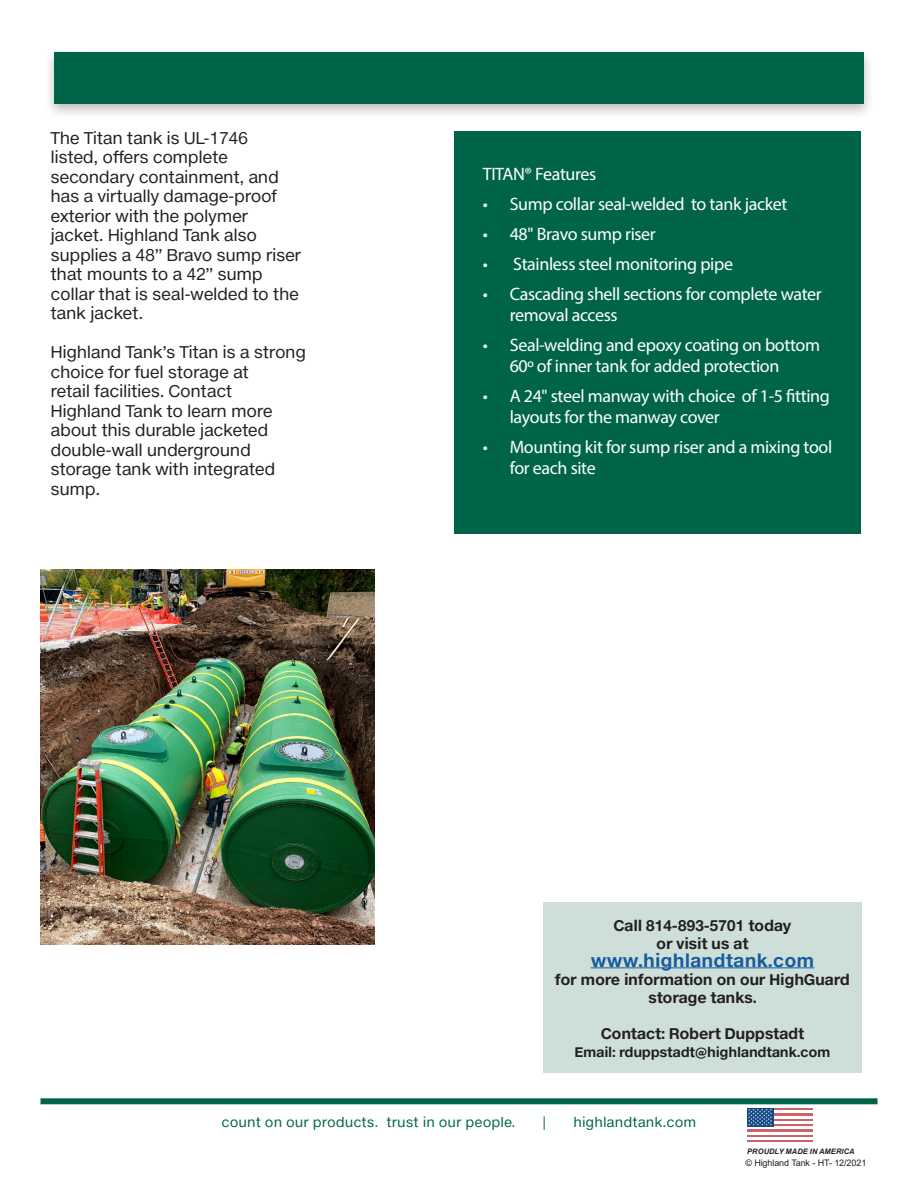
<style>
.page{position:relative;width:918px;height:1188px;background:#fff}
.page>*{position:absolute;margin:0;border:0;box-sizing:border-box;transform-origin:0 0}
.Body{font:18px/21px "Myriad Pro";letter-spacing:-.02em;color:#fff}
.t1{font:700 18px "Helvetica Neuee Text Pro";color:#175d9e}
.t2{font:16.5px/19.5px "Helvetica Neuee Text Pro";letter-spacing:-.025em;color:#231f20}
.t3{font:700 15px/18px "Helvetica Neuee Text Pro";letter-spacing:-.025em;color:#231f20;text-align:center}
.t4{font:13.5px "Helvetica Neuee Text Pro";color:#006548}
.t5{font:700 13.5px "Helvetica Neuee Text Pro";letter-spacing:-.025em;color:#231f20}
.Location_Address{font:9px "Arial";letter-spacing:-.01em;color:#231f20}
.Location_Name{font:italic 700 7.5px "Arial";letter-spacing:.01em;color:#231f20}
</style>
<div class="page">
<div style="left:40px;top:1098px;width:838px;height:6px;background:#006548"></div>
<hr style="left:747px;top:1108px;width:65px;height:3px;background:#cd6366">
<hr style="left:747px;top:1113px;width:65px;height:3px;background:#cd6366">
<hr style="left:747px;top:1119px;width:65px;height:2px;background:#cd6366">
<hr style="left:747px;top:1124px;width:65px;height:2px;background:#cd6366">
<hr style="left:747px;top:1129px;width:65px;height:3px;background:#cd6366">
<hr style="left:747px;top:1134px;width:65px;height:3px;background:#cd6366">
<hr style="left:747px;top:1140px;width:65px;height:2px;background:#cd6366">
<div style="left:747px;top:1108px;width:26px;height:18px;background:#134a83"></div>
<svg style="left:748px;top:1109px;width:24px;height:16px"></svg>
<div style="left:43px;top:47px;width:832px;height:72px;background:#231f20;opacity:.3"></div>
<div style="left:54px;top:52px;width:810px;height:51px;background:#006548"></div>
<div style="left:543px;top:902px;width:319px;height:170px;background:#cddfd8"></div>
<hr style="left:591px;top:967px;width:223px;height:1px;background:#175d9e">
<img style="left:40px;top:569px;width:335px;height:376px">
<div style="left:454px;top:132px;width:407px;height:402px;background:#006548"></div>
<p class="t2" style="left:51px;top:128px;width:252px">The Titan tank is UL-1746<br>listed, offers complete secondary containment, and has a virtually damage-proof exterior with the polymer jacket. Highland Tank also supplies a 48” Bravo sump riser that mounts to a 42” sump collar that is seal-welded to the tank jacket.</p>
<p class="t2" style="left:51px;top:342px;width:257px">Highland Tank’s Titan is a strong choice for fuel storage at<br>retail facilities. Contact<br>Highland Tank to learn more about this durable jacketed double-wall underground storage tank with integrated sump.</p>
<p class="Body" style="left:483px;top:163px;width:115px">TITAN® Features</p>
<p class="Body" style="left:483px;top:193px;width:306px">• Sump collar seal-welded to tank jacket</p>
<p class="Body" style="left:483px;top:223px;width:175px">• 48" Bravo sump riser</p>
<p class="Body" style="left:483px;top:253px;width:252px">• Stainless steel monitoring pipe</p>
<p class="Body" style="left:510px;top:283px;width:314px;text-indent:-27px">• Cascading shell sections for complete water removal access</p>
<p class="Body" style="left:510px;top:334px;width:312px;text-indent:-27px">• Seal-welding and epoxy coating on bottom<br>60º of inner tank for added protection</p>
<p class="Body" style="left:510px;top:385px;width:322px;text-indent:-27px">• A 24" steel manway with choice of 1-5 fitting layouts for the manway cover</p>
<p class="Body" style="left:510px;top:436px;width:324px;text-indent:-27px">• Mounting kit for sump riser and a mixing tool for each site</p>
<p class="t3" style="left:614px;top:916px;width:179px">Call 814-893-5701 today or visit us at</p>
<p class="t1" style="left:591px;top:948px;width:225px">www.highlandtank.com</p>
<p class="t3" style="left:555px;top:970px;width:297px">for more information on our HighGuard storage tanks.</p>
<p class="t3" style="left:601px;top:1024px;width:205px">Contact: Robert Duppstadt</p>
<p class="t5" style="left:574px;top:1043px;width:258px">Email: rduppstadt@highlandtank.com</p>
<p class="t4" style="left:222px;top:1113px;width:295px">count on our products. trust in our people.</p>
<p class="t4" style="left:543px;top:1113px;width:5px">|</p>
<p class="t4" style="left:573px;top:1113px;width:124px">highlandtank.com</p>
<p class="Location_Name" style="left:747px;top:1146px;width:109px">PROUDLY MADE IN AMERICA</p>
<p class="Location_Address" style="left:745px;top:1157px;width:122px">© Highland Tank - HT- 12/2021</p>
</div>
